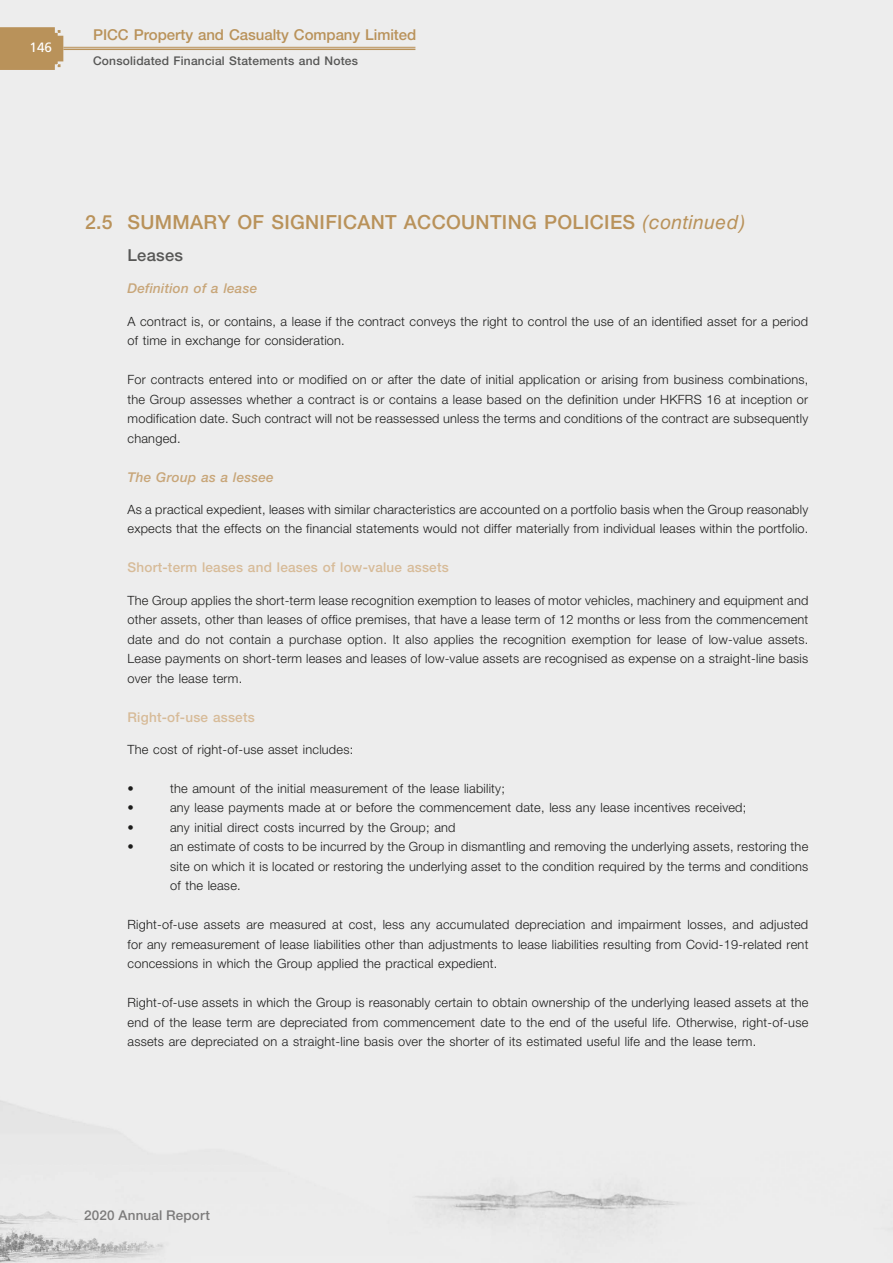
<style>
.page{position:relative;width:893px;height:1263px;background:#fff}
.page>*{position:absolute;margin:0;border:0;box-sizing:border-box;transform-origin:0 0}
.t1{font:500 19.5px "Helvetica Neue LT Std";letter-spacing:.015em;color:#b9925a}
.t2{font:500 16.5px "Helvetica Neue LT Std";letter-spacing:.015em;color:#575756}
.t3{font:500 15px "Helvetica Neue LT Std";letter-spacing:-.005em;color:#b9925a}
.t4{font:500 13.5px "Helvetica Neue LT Std";letter-spacing:.015em;color:#d7bb98}
.t5{font:italic 500 13.5px "Helvetica Neue LT Std";letter-spacing:.015em;color:#c8a679}
.t6{font:500 13.5px "Helvetica Neue LT Std";letter-spacing:.01em;color:#7c7b7b}
.t7{font:13.5px "Frutiger LT Std";color:#fff}
.t8{font:300 12.75px/19.5px "Helvetica Neue LT Std";letter-spacing:.015em;color:#1c1c1b;text-align:justify}
.t9{font:500 12px "Helvetica Neue LT Std";letter-spacing:.015em;color:#575756}
.s1{font-family:"Helvetica LT Std";font-weight:400;font-style:italic}
</style>
<div class="page">
<div style="left:0;top:0;width:892px;height:1263px;background:#ededed"></div>
<svg style="left:0;top:27px;width:63px;height:43px;background:#bb9660"></svg>
<hr style="left:63px;top:47px;width:352px;height:1px;background:#b9925a">
<hr style="left:63px;top:49px;width:352px;height:1px;background:#b9925a">
<p class="t7" style="left:30px;top:40px;width:24px">146</p>
<p class="t3" style="left:93px;top:25px;width:325px">PICC Property and Casualty Company Limited</p>
<p class="t9" style="left:93px;top:54px;width:266px">Consolidated Financial Statements and Notes</p>
<h1 class="t1" style="left:85px;top:210px;width:662px">2.5 SUMMARY OF SIGNIFICANT ACCOUNTING POLICIES <span class="s1">(continued)</span></h1>
<p class="t2" style="left:128px;top:245px;width:57px">Leases</p>
<p class="t5" style="left:128px;top:281px;width:131px">Definition of a lease</p>
<p class="t8" style="left:128px;top:311px;width:682px">A contract is, or contains, a lease if the contract conveys the right to control the use of an identified asset for a period of time in exchange for consideration.</p>
<p class="t8" style="left:128px;top:369px;width:682px">For contracts entered into or modified on or after the date of initial application or arising from business combinations, the Group assesses whether a contract is or contains a lease based on the definition under HKFRS 16 at inception or modification date. Such contract will not be reassessed unless the terms and conditions of the contract are subsequently changed.</p>
<p class="t5" style="left:128px;top:469px;width:148px">The Group as a lessee</p>
<p class="t8" style="left:128px;top:499px;width:682px">As a practical expedient, leases with similar characteristics are accounted on a portfolio basis when the Group reasonably expects that the effects on the financial statements would not differ materially from individual leases within the portfolio.</p>
<p class="t4" style="left:128px;top:559px;width:323px">Short-term leases and leases of low-value assets</p>
<p class="t8" style="left:128px;top:590px;width:682px">The Group applies the short-term lease recognition exemption to leases of motor vehicles, machinery and equipment and other assets, other than leases of office premises, that have a lease term of 12 months or less from the commencement date and do not contain a purchase option. It also applies the recognition exemption for lease of low-value assets.<br>Lease payments on short-term leases and leases of low-value assets are recognised as expense on a straight-line basis over the lease term.</p>
<p class="t4" style="left:128px;top:709px;width:129px">Right-of-use assets</p>
<p class="t8" style="left:128px;top:739px;width:227px">The cost of right-of-use asset includes:</p>
<p class="t8" style="left:128px;top:778px;width:8px">•</p>
<p class="t8" style="left:170px;top:778px;width:336px">the amount of the initial measurement of the lease liability;</p>
<p class="t8" style="left:128px;top:798px;width:8px">•</p>
<p class="t8" style="left:170px;top:798px;width:578px">any lease payments made at or before the commencement date, less any lease incentives received;</p>
<p class="t8" style="left:128px;top:817px;width:8px">•</p>
<p class="t8" style="left:170px;top:817px;width:287px">any initial direct costs incurred by the Group; and</p>
<p class="t8" style="left:128px;top:837px;width:8px">•</p>
<p class="t8" style="left:170px;top:837px;width:640px">an estimate of costs to be incurred by the Group in dismantling and removing the underlying assets, restoring the site on which it is located or restoring the underlying asset to the condition required by the terms and conditions of the lease.</p>
<p class="t8" style="left:128px;top:915px;width:682px">Right-of-use assets are measured at cost, less any accumulated depreciation and impairment losses, and adjusted for any remeasurement of lease liabilities other than adjustments to lease liabilities resulting from Covid-19-related rent concessions in which the Group applied the practical expedient.</p>
<p class="t8" style="left:128px;top:993px;width:682px">Right-of-use assets in which the Group is reasonably certain to obtain ownership of the underlying leased assets at the end of the lease term are depreciated from commencement date to the end of the useful life. Otherwise, right-of-use assets are depreciated on a straight-line basis over the shorter of its estimated useful life and the lease term.</p>
<p class="t6" style="left:84px;top:1207px;width:127px">2020 Annual Report</p>
</div>
